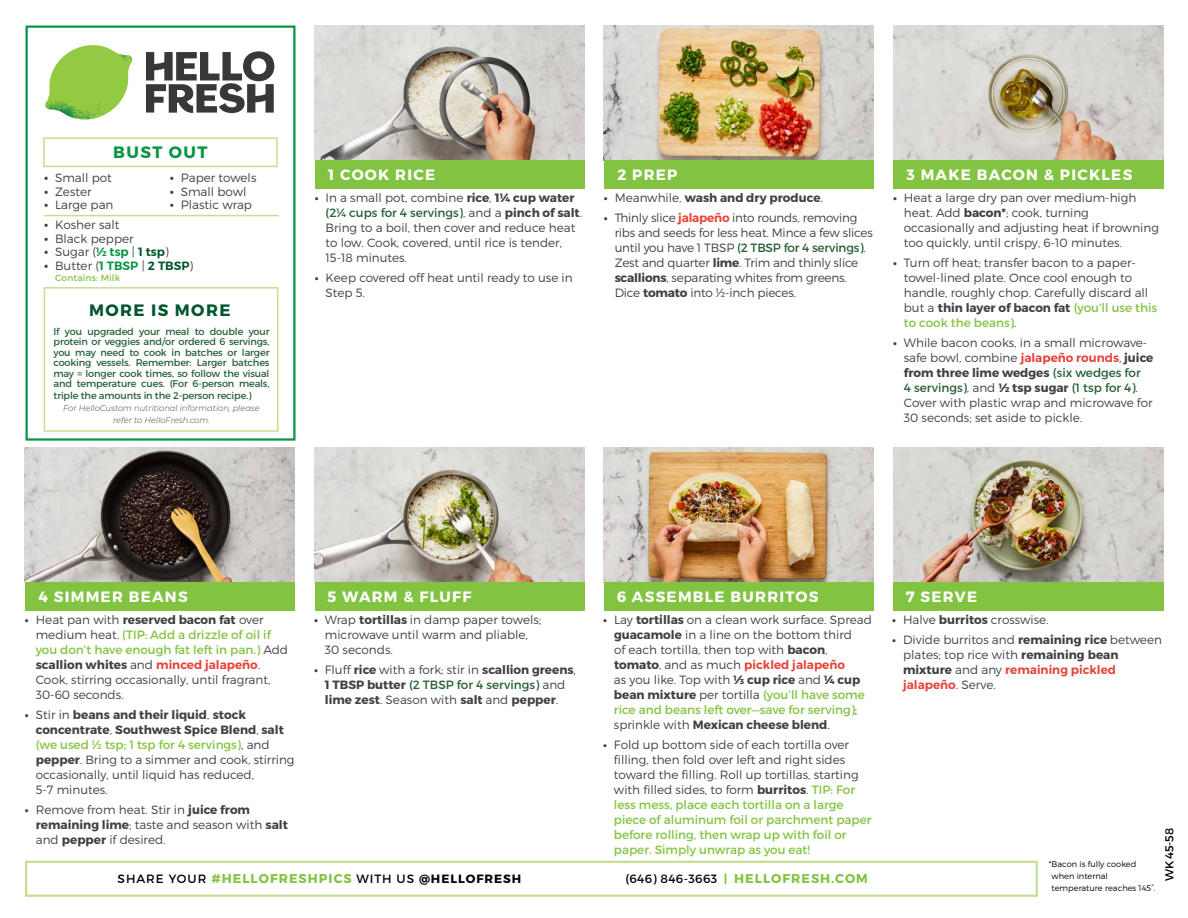
<style>
.page{position:relative;width:1188px;height:918px;background:#fff}
.page>*{position:absolute;margin:0;border:0;box-sizing:border-box;transform-origin:0 0}
.t1{font:700 16.5px "Montserrat";letter-spacing:.085em;color:#00562c}
.t2{font:700 16.5px "Montserrat";letter-spacing:.085em;color:#0b9446}
.t3{font:700 15px "Montserrat";letter-spacing:.085em;color:#fff}
.t4{font:700 12.75px "Montserrat";letter-spacing:.08em;color:#82c341}
.t5{font:300 12px/15px "Montserrat";color:#414042}
.t6{font:12px/15px "Montserrat";color:#82c341}
.t7{font:700 12px/15px "Montserrat";color:#414042;text-align:center}
.t8{font:12px "Montserrat";letter-spacing:.08em;color:#000}
.t9{font:11.55px "Montserrat";color:#000}
.t10{font:9.75px/10.6px "Montserrat";letter-spacing:-.015em;color:#266037;text-align:justify}
.t11{font:9px "Montserrat";letter-spacing:.02em;color:#82c341}
.t12{font:italic 300 8.25px/12px "Montserrat";color:#414042;text-align:center}
.t13{font:300 8.25px/12px "Montserrat";color:#000}
.s1{font-weight:600;font-size:13.5px}
.s2{font-weight:600;color:#0b9446}
.s3{font-weight:600;color:#00562c}
.s4{font-weight:700}
.s5{font-weight:400;color:#266037}
.s6{font-weight:300}
.s7{font-weight:600;color:#e54137}
.s8{font-weight:400;color:#82c341}
.s9{font-weight:700;color:#414042}
.s10{font-weight:300;color:#414042}
.s11{font-weight:700;font-size:12.75px;color:#82c341}
.s12{font-weight:400;font-size:12px;color:#000}
.s13{font-size:12px}
</style>
<div class="page">
<div style="left:43px;top:137px;width:235px;height:30px;border:2px solid #c5de92"></div>
<div style="left:26px;top:26px;width:270px;height:415px;border:2px solid #0b9446"></div>
<div style="left:25px;top:861px;width:1013px;height:36px;border:2px solid #c5de92"></div>
<svg style="left:146px;top:51px;width:128px;height:62px"></svg>
<svg style="left:52px;top:45px;width:77px;height:51px"></svg>
<img style="left:92px;top:45px;width:40px;height:33px">
<img style="left:50px;top:73px;width:74px;height:14px">
<img style="left:45px;top:78px;width:77px;height:41px">
<img style="left:90px;top:87px;width:34px;height:32px">
<img style="left:315px;top:25px;width:270px;height:135px">
<img style="left:604px;top:25px;width:270px;height:135px">
<img style="left:604px;top:448px;width:270px;height:135px">
<img style="left:25px;top:448px;width:270px;height:135px">
<img style="left:893px;top:25px;width:270px;height:135px">
<img style="left:893px;top:448px;width:270px;height:135px">
<img style="left:315px;top:448px;width:270px;height:135px">
<div style="left:25px;top:583px;width:270px;height:28px;background:#82c341"></div>
<div style="left:604px;top:583px;width:270px;height:28px;background:#82c341"></div>
<div style="left:893px;top:583px;width:270px;height:28px;background:#82c341"></div>
<div style="left:315px;top:583px;width:270px;height:28px;background:#82c341"></div>
<div style="left:315px;top:160px;width:270px;height:29px;background:#82c341"></div>
<div style="left:604px;top:160px;width:270px;height:29px;background:#82c341"></div>
<div style="left:893px;top:160px;width:270px;height:29px;background:#82c341"></div>
<hr style="left:44px;top:215px;width:234px;height:1px;background:#c5de92">
<div style="left:44px;top:287px;width:234px;height:145px;border:2px solid #c5de92"></div>
<h1 class="t2" style="left:113px;top:142px;width:96px">BUST OUT</h1>
<p class="t5" style="left:44px;top:170px;width:69px"><span class="s1">•</span> Small pot</p>
<p class="t5" style="left:44px;top:184px;width:49px"><span class="s1">•</span> Zester</p>
<p class="t5" style="left:44px;top:197px;width:71px"><span class="s1">•</span> Large pan</p>
<p class="t5" style="left:170px;top:170px;width:88px"><span class="s1">•</span> Paper towels</p>
<p class="t5" style="left:170px;top:184px;width:78px"><span class="s1">•</span> Small bowl</p>
<p class="t5" style="left:170px;top:197px;width:84px"><span class="s1">•</span> Plastic wrap</p>
<p class="t5" style="left:44px;top:217px;width:77px"><span class="s1">•</span> Kosher salt</p>
<p class="t5" style="left:44px;top:231px;width:91px"><span class="s1">•</span> Black pepper</p>
<p class="t5" style="left:44px;top:244px;width:126px"><span class="s1">•</span> Sugar (<span class="s2">½ tsp</span> | <span class="s3">1 tsp</span>)</p>
<p class="t5" style="left:44px;top:258px;width:151px"><span class="s1">•</span> Butter (<span class="s2">1 TBSP</span> | <span class="s3">2 TBSP</span>)</p>
<p class="t11" style="left:55px;top:272px;width:67px">Contains: Milk</p>
<h1 class="t1" style="left:89px;top:300px;width:143px">MORE IS MORE</h1>
<p class="t10" style="left:54px;top:326px;width:218px">If you upgraded your meal to double your protein or veggies and/or ordered 6 servings, you may need to cook in batches or larger cooking vessels. Remember: Larger batches may = longer cook times, so follow the visual and temperature cues. (For 6-person meals, triple the amounts in the 2-person recipe.)</p>
<p class="t12" style="left:63px;top:401px;width:198px">For HelloCustom nutritional information, please refer to HelloFresh.com.</p>
<p class="t3" style="left:328px;top:165px;width:108px">1 COOK RICE</p>
<p class="t5" style="left:326px;top:190px;width:258px;text-indent:-11px"><span class="s4">•</span> In a small pot, combine <span class="s4">rice</span>, <span class="s4">1¼ cup water </span><span class="s5">(2¼ cups for 4 servings)</span>, and a <span class="s4">pinch of salt</span>.<br>Bring to a boil, then cover and reduce heat to low. Cook, covered, until rice is tender, 15-18 minutes.</p>
<p class="t5" style="left:326px;top:270px;width:249px;text-indent:-11px"><span class="s4">•</span> Keep covered off heat until ready to use in<br>Step 5.</p>
<p class="t3" style="left:617px;top:165px;width:61px">2 PREP</p>
<p class="t7" style="left:604px;top:190px;width:221px">• <span class="s6">Meanwhile,</span> wash and dry produce<span class="s6">.</span></p>
<p class="t5" style="left:615px;top:210px;width:260px;text-indent:-11px"><span class="s4">•</span> Thinly slice <span class="s7">jalapeño</span> into rounds, removing ribs and seeds for less heat. Mince a few slices until you have 1 TBSP <span class="s5">(2 TBSP for 4 servings)</span>.<br>Zest and quarter <span class="s4">lime</span>. Trim and thinly slice <span class="s4">scallions</span>, separating whites from greens.<br>Dice <span class="s4">tomato</span> into ½-inch pieces.</p>
<p class="t3" style="left:907px;top:165px;width:227px">3 MAKE BACON &amp; PICKLES</p>
<p class="t5" style="left:904px;top:190px;width:257px;text-indent:-11px"><span class="s4">•</span> Heat a large dry pan over medium-high heat. Add <span class="s4">bacon*</span>; cook, turning occasionally and adjusting heat if browning too quickly, until crispy, 6-10 minutes.</p>
<p class="t5" style="left:904px;top:255px;width:255px;text-indent:-11px"><span class="s4">•</span> Turn off heat; transfer bacon to a paper&shy;towel-lined plate. Once cool enough to handle, roughly chop. Carefully discard all but a <span class="s4">thin layer of bacon fat</span> <span class="s8">(you’ll use this to cook the beans)</span>.</p>
<p class="t5" style="left:904px;top:335px;width:251px;text-indent:-11px"><span class="s4">•</span> While bacon cooks, in a small microwave&shy;safe bowl, combine <span class="s7">jalapeño rounds</span>, <span class="s4">juice from three lime wedges</span> <span class="s5">(six wedges for<br>4 servings)</span>, and <span class="s4">½ tsp sugar</span> <span class="s5">(1 tsp for 4)</span>.<br>Cover with plastic wrap and microwave for 30 seconds; set aside to pickle.</p>
<p class="t3" style="left:38px;top:587px;width:151px">4 SIMMER BEANS</p>
<p class="t5" style="left:36px;top:612px;width:254px;text-indent:-11px"><span class="s4">•</span> Heat pan with <span class="s4">reserved bacon fat</span> over medium heat. <span class="s8">(TIP: Add a drizzle of oil if you don’t have enough fat left in pan.)</span> Add <span class="s4">scallion whites</span> and <span class="s7">minced jalapeño</span>.<br>Cook, stirring occasionally, until fragrant, 30-60 seconds.</p>
<p class="t5" style="left:36px;top:707px;width:260px;text-indent:-11px"><span class="s4">•</span> Stir in <span class="s4">beans and their liquid</span>, <span class="s4">stock concentrate</span>, <span class="s4">Southwest Spice Blend</span>, <span class="s4">salt </span><span class="s8">(we used ½ tsp; 1 tsp for 4 servings)</span>, and <span class="s4">pepper</span>. Bring to a simmer and cook, stirring occasionally, until liquid has reduced,<br>5-7 minutes.</p>
<p class="t5" style="left:36px;top:803px;width:254px;text-indent:-11px"><span class="s4">•</span> Remove from heat. Stir in <span class="s4">juice from remaining lime</span>; taste and season with <span class="s4">salt </span>and <span class="s4">pepper</span> if desired.</p>
<p class="t3" style="left:328px;top:587px;width:145px">5 WARM &amp; FLUFF</p>
<p class="t5" style="left:325px;top:612px;width:218px;text-indent:-11px"><span class="s4">•</span> Wrap <span class="s4">tortillas</span> in damp paper towels; microwave until warm and pliable,<br>30 seconds.</p>
<p class="t7" style="left:314px;top:662px;width:263px">• <span class="s6">Fluff</span> rice <span class="s6">with a fork; stir in</span> scallion greens<span class="s6">,<br></span>1 TBSP butter <span class="s5">(2 TBSP for 4 servings)</span> <span class="s6">and </span>lime zest<span class="s6">. Season with</span> salt <span class="s6">and</span> pepper<span class="s6">.</span></p>
<p class="t3" style="left:617px;top:587px;width:203px">6 ASSEMBLE BURRITOS</p>
<p class="t5" style="left:614px;top:612px;width:259px;text-indent:-11px"><span class="s4">•</span> Lay <span class="s4">tortillas</span> on a clean work surface. Spread <span class="s4">guacamole</span> in a line on the bottom third<br>of each tortilla, then top with <span class="s4">bacon</span>, <span class="s4">tomato</span>, and as much <span class="s7">pickled jalapeño<br></span>as you like. Top with <span class="s4">1/3 cup rice</span> and <span class="s4">¼ cup bean mixture</span> per tortilla <span class="s8">(you’ll have some rice and beans left over—save for serving)</span>; sprinkle with <span class="s4">Mexican cheese blend</span>.</p>
<p class="t6" style="left:614px;top:737px;width:259px;text-indent:-11px"><span class="s9">•</span> <span class="s10">Fold up bottom side of each tortilla over filling, then fold over left and right sides toward the filling. Roll up tortillas, starting with filled sides, to form</span> <span class="s9">burritos</span><span class="s10">.</span> TIP: For less mess, place each tortilla on a large piece of aluminum foil or parchment paper before rolling, then wrap up with foil or paper. Simply unwrap as you eat!</p>
<p class="t8" style="left:118px;top:872px;width:405px">SHARE YOUR <span class="s11">#HELLOFRESHPICS</span> WITH US <span class="s4">@HELLOFRESH</span></p>
<p class="t4" style="left:625px;top:871px;width:244px"><span class="s12">(646) 846-3663</span> <span class="s13">|</span> HELLOFRESH.COM</p>
<p class="t3" style="left:906px;top:587px;width:73px">7 SERVE</p>
<p class="t5" style="left:892px;top:612px;width:158px"><span class="s4">•</span> Halve <span class="s4">burritos</span> crosswise.</p>
<p class="t5" style="left:903px;top:632px;width:260px;text-indent:-11px"><span class="s4">•</span> Divide burritos and <span class="s4">remaining rice</span> between plates; top rice with <span class="s4">remaining bean mixture</span> and any <span class="s7">remaining pickled jalapeño</span>. Serve.</p>
<p class="t13" style="left:1052px;top:858px;width:105px;text-indent:-3px">*Bacon is fully cooked when internal temperature reaches 145°.</p>
<p class="t9" style="left:1162px;top:881px;width:54px;rotate:-90deg">WK 45-58</p>
</div>
